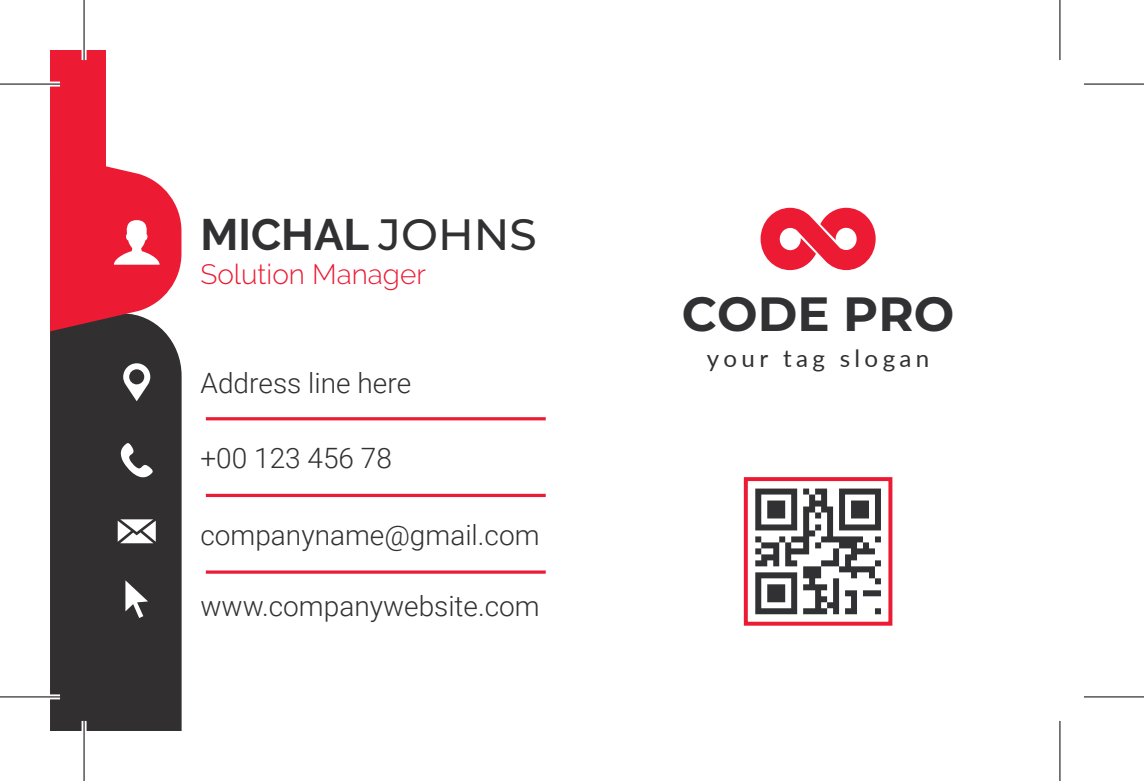
<style>
.page{position:relative;width:1144px;height:781px;background:#fff}
.page>*{position:absolute;margin:0;border:0;box-sizing:border-box;transform-origin:0 0}
.t1{font:700 48px "Montserrat";color:#313032}
.t2{font:700 44px "Raleway";color:#313032}
.t3{font:300 28px "Roboto";color:#313032}
.t4{font:300 28px "Raleway";color:#ed1a33}
.t5{font:24px "Lato";letter-spacing:.18em;color:#313032}
.s1{font-family:"Montserrat";font-weight:500}
</style>
<div class="page">
<div style="left:50px;top:50px;width:56px;height:123px;background:#ed1a33"></div>
<div style="left:743px;top:477px;width:149px;height:148px;background:#fff;border:4px solid #ed1a33"></div>
<svg style="left:755px;top:488px;width:125px;height:126px"></svg>
<div style="left:50px;top:331px;width:131px;height:399px;background:#312f30"></div>
<svg style="left:50px;top:166px;width:131px;height:165px"></svg>
<svg style="left:121px;top:443px;width:32px;height:34px"></svg>
<svg style="left:123px;top:363px;width:27px;height:38px"></svg>
<svg style="left:125px;top:580px;width:23px;height:37px"></svg>
<svg style="left:118px;top:519px;width:38px;height:24px"></svg>
<hr style="left:206px;top:417px;width:339px;height:3px;background:#ed1a33">
<svg style="left:206px;top:493px;width:339px;height:4px"></svg>
<hr style="left:206px;top:570px;width:339px;height:3px;background:#ed1a33">
<svg style="left:760px;top:208px;width:115px;height:62px"></svg>
<div style="left:0;top:82px;width:60px;height:5px;background:#fff"></div>
<svg style="left:0;top:694px;width:60px;height:5px"></svg>
<svg style="left:1084px;top:697px;width:59px;height:1px"></svg>
<hr style="left:82px;top:0;width:4px;height:60px;background:#fff">
<hr style="left:82px;top:720px;width:4px;height:60px;background:#fff">
<div style="left:1057px;top:0;width:5px;height:60px;background:#909090"></div>
<div style="left:1057px;top:720px;width:5px;height:60px;background:#909090"></div>
<hr style="left:0;top:83px;width:60px;height:2px;background:#000">
<hr style="left:1083px;top:83px;width:60px;height:2px;background:#000">
<hr style="left:0;top:696px;width:60px;height:1px;background:#000">
<hr style="left:1083px;top:696px;width:60px;height:1px;background:#000">
<hr style="left:83px;top:0;width:2px;height:60px;background:#000">
<hr style="left:83px;top:720px;width:2px;height:60px;background:#000">
<hr style="left:1058px;top:0;width:2px;height:60px;background:#000">
<hr style="left:1058px;top:720px;width:2px;height:60px;background:#000">
<h2 class="t2" style="left:200px;top:209px;width:338px">MICHAL <span class="s1">JOHNS</span></h2>
<p class="t4" style="left:200px;top:257px;width:227px">Solution Manager</p>
<p class="t3" style="left:200px;top:363px;width:212px">Address line here</p>
<p class="t3" style="left:200px;top:438px;width:193px">+00 123 456 78</p>
<p class="t3" style="left:200px;top:515px;width:340px">companyname@gmail.com</p>
<p class="t3" style="left:200px;top:586px;width:341px">www.companywebsite.com</p>
<h1 class="t1" style="left:681px;top:279px;width:274px">CODE PRO</h1>
<p class="t5" style="left:706px;top:340px;width:224px">your tag slogan</p>
</div>
